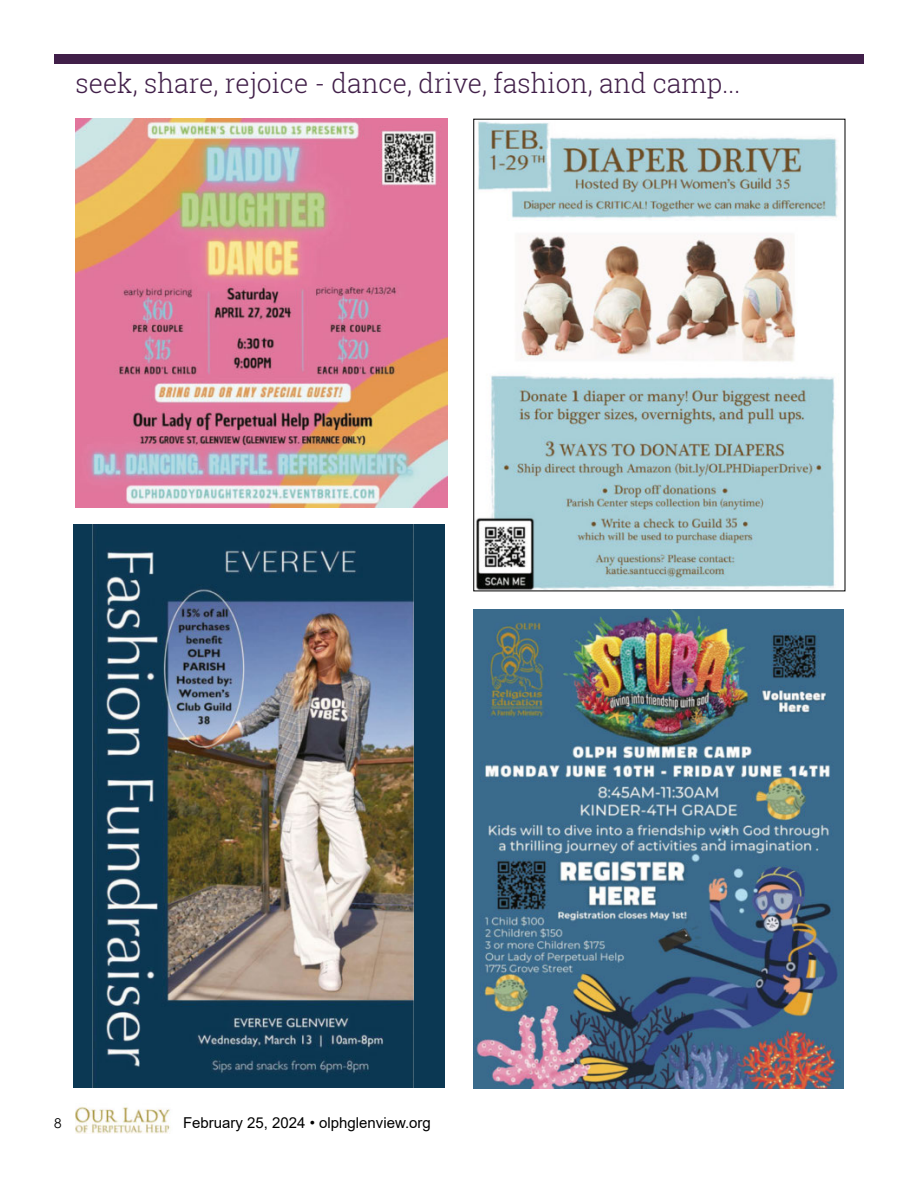
<style>
.page{position:relative;width:918px;height:1188px;background:#fff}
.page>*{position:absolute;margin:0;border:0;box-sizing:border-box;transform-origin:0 0}
.t1{font:300 27px "Roboto Slab";color:#411f49}
.t2{font:15px "Arial";color:#000}
.t3{font:13.5px "Century Gothic";color:#000}
</style>
<div class="page">
<img style="left:75px;top:1107px;width:95px;height:27px">
<div style="left:54px;top:54px;width:810px;height:9px;background:#411f49"></div>
<img style="left:476px;top:121px;width:362px;height:468px">
<img style="left:76px;top:119px;width:371px;height:389px">
<img style="left:474px;top:609px;width:370px;height:479px">
<div style="left:73px;top:524px;width:372px;height:563px;background:#0b3853"></div>
<img style="left:106px;top:524px;width:308px;height:563px">
<p class="t1" style="left:76px;top:65px;width:666px">seek, share, rejoice - dance, drive, fashion, and camp...</p>
<p class="t3" style="left:54px;top:1113px;width:9px">8</p>
<p class="t2" style="left:183px;top:1112px;width:249px">February 25, 2024 • olphglenview.org</p>
</div>
